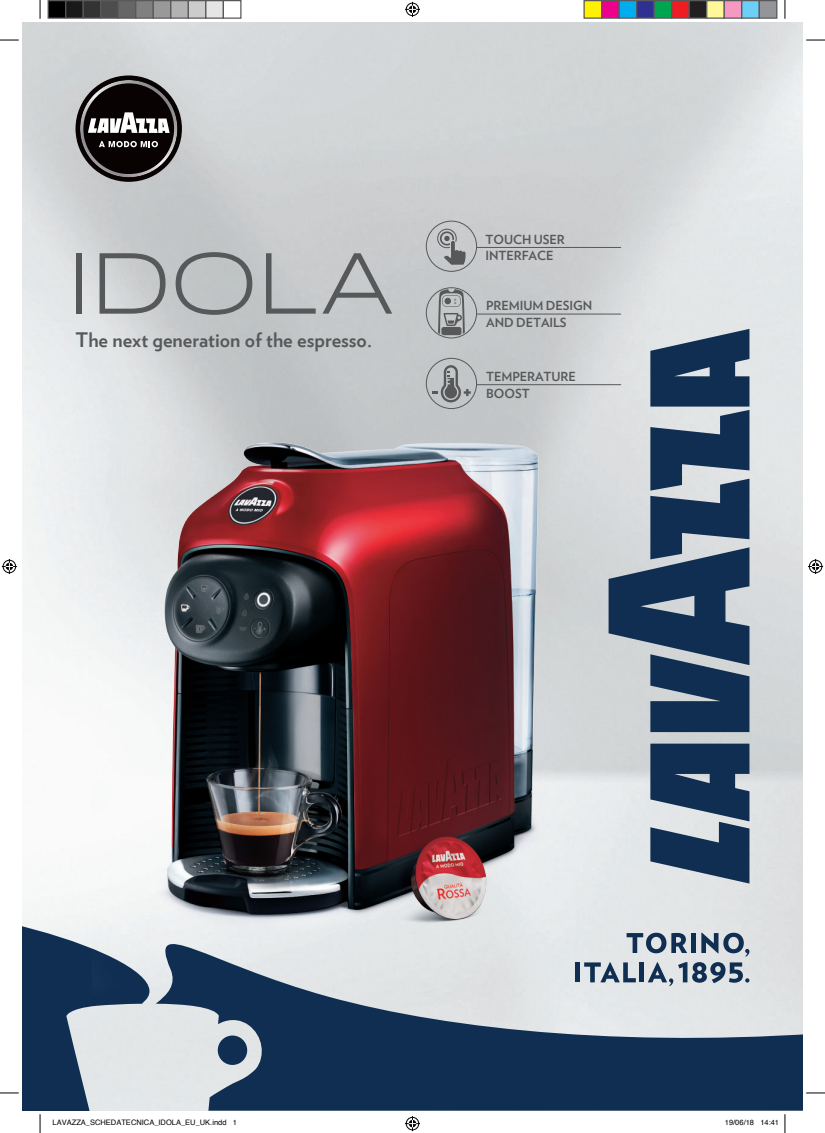
<style>
.page{position:relative;width:825px;height:1133px;background:#fff}
.page>*{position:absolute;margin:0;border:0;box-sizing:border-box;transform-origin:0 0}
.t1{font:700 20px "Verlag";color:#57585a}
.t2{font:700 12.5px/16.2px "Verlag";letter-spacing:-.005em;color:#57585a}
.t3{font:7.5px "Helvetica";color:#000}
</style>
<div class="page">
<img style="left:22px;top:22px;width:780px;height:891px">
<svg style="left:226px;top:913px;width:576px;height:197px;background:#566c83"></svg>
<div style="left:218px;top:1035px;width:29px;height:29px;background:#0f2e51;border-radius:50%"></div>
<svg style="left:75px;top:75px;width:107px;height:107px;background:#1a1615"></svg>
<svg style="left:80px;top:80px;width:97px;height:97px"></svg>
<div style="left:83px;top:83px;width:91px;height:91px;background:#080302;border-radius:50%"></div>
<svg style="left:88px;top:112px;width:81px;height:21px"></svg>
<svg style="left:99px;top:141px;width:59px;height:6px"></svg>
<div style="left:425px;top:221px;width:52px;height:51px;border:1px solid #57585a;border-radius:50%"></div>
<svg style="left:437px;top:229px;width:28px;height:36px"></svg>
<hr style="left:476px;top:247px;width:144px;height:1px;background:#57585a">
<svg style="left:650px;top:743px;width:99px;height:140px;background:#475e78"></svg>
<svg style="left:608px;top:329px;width:141px;height:403px;background:#607389"></svg>
<svg style="left:626px;top:932px;width:60px;height:21px"></svg>
<div style="left:690px;top:933px;width:5px;height:19px;background:#0f2e51"></div>
<svg style="left:620px;top:962px;width:15px;height:20px"></svg>
<div style="left:639px;top:962px;width:5px;height:20px;background:#0f2e51"></div>
<svg style="left:701px;top:932px;width:48px;height:24px"></svg>
<svg style="left:647px;top:962px;width:102px;height:24px;background:#96a3b0"></svg>
<svg style="left:438px;top:289px;width:26px;height:46px"></svg>
<div style="left:441px;top:327px;width:20px;height:8px;background:#57585a;border-radius:2px"></div>
<div style="left:425px;top:287px;width:52px;height:51px;border:1px solid #57585a;border-radius:50%"></div>
<hr style="left:476px;top:314px;width:144px;height:1px;background:#57585a">
<div style="left:425px;top:358px;width:52px;height:51px;border:1px solid #57585a;border-radius:50%"></div>
<hr style="left:476px;top:384px;width:144px;height:1px;background:#57585a">
<div style="left:76px;top:253px;width:6px;height:60px;background:#57585a"></div>
<svg style="left:99px;top:253px;width:66px;height:60px;background:#acafb0"></svg>
<svg style="left:175px;top:252px;width:77px;height:63px;background:#a9acad"></svg>
<svg style="left:266px;top:253px;width:49px;height:60px;background:#b2b5b6"></svg>
<svg style="left:322px;top:253px;width:70px;height:60px;background:#afb1b2"></svg>
<svg style="left:432px;top:365px;width:38px;height:37px"></svg>
<img style="left:90px;top:402px;width:530px;height:596px">
<svg style="left:0;top:39px;width:19px;height:2px"></svg>
<svg style="left:806px;top:39px;width:18px;height:2px"></svg>
<svg style="left:806px;top:1092px;width:18px;height:1px"></svg>
<svg style="left:39px;top:0;width:2px;height:19px"></svg>
<svg style="left:784px;top:0;width:1px;height:19px"></svg>
<svg style="left:784px;top:1114px;width:1px;height:18px"></svg>
<svg style="left:405px;top:2px;width:15px;height:15px"></svg>
<svg style="left:405px;top:1116px;width:15px;height:15px"></svg>
<svg style="left:2px;top:559px;width:15px;height:15px"></svg>
<svg style="left:808px;top:559px;width:14px;height:15px"></svg>
<div style="left:48px;top:1px;width:18px;height:17px;background:#000"></div>
<div style="left:48px;top:0;width:18px;height:19px;border:1px solid #595959"></div>
<div style="left:66px;top:1px;width:17px;height:17px;background:#191919"></div>
<div style="left:65px;top:0;width:19px;height:19px;border:1px solid #595959"></div>
<div style="left:83px;top:1px;width:18px;height:17px;background:#333"></div>
<div style="left:83px;top:0;width:18px;height:19px;border:1px solid #595959"></div>
<div style="left:101px;top:1px;width:17px;height:17px;background:#4d4d4d"></div>
<div style="left:100px;top:0;width:19px;height:19px;border:1px solid #595959"></div>
<div style="left:118px;top:1px;width:18px;height:17px;background:#666"></div>
<div style="left:118px;top:0;width:18px;height:19px;border:1px solid #595959"></div>
<div style="left:136px;top:1px;width:17px;height:17px;background:#808080"></div>
<div style="left:135px;top:0;width:19px;height:19px;border:1px solid #595959"></div>
<div style="left:153px;top:1px;width:18px;height:17px;background:#999"></div>
<div style="left:153px;top:0;width:18px;height:19px;border:1px solid #595959"></div>
<div style="left:171px;top:1px;width:17px;height:17px;background:#b2b2b2"></div>
<div style="left:170px;top:0;width:19px;height:19px;border:1px solid #595959"></div>
<div style="left:188px;top:1px;width:18px;height:17px;background:#ccc"></div>
<div style="left:188px;top:0;width:18px;height:19px;border:1px solid #595959"></div>
<div style="left:206px;top:1px;width:17px;height:17px;background:#e5e5e5"></div>
<div style="left:205px;top:0;width:19px;height:19px;border:1px solid #595959"></div>
<div style="left:223px;top:0;width:18px;height:19px;border:1px solid #595959"></div>
<div style="left:583px;top:1px;width:18px;height:17px;background:#fff101"></div>
<div style="left:583px;top:0;width:19px;height:19px;border:1px solid #595959"></div>
<div style="left:601px;top:1px;width:17px;height:17px;background:#ed028c"></div>
<div style="left:600px;top:0;width:19px;height:19px;border:1px solid #595959"></div>
<div style="left:618px;top:1px;width:18px;height:17px;background:#00aeef"></div>
<div style="left:618px;top:0;width:19px;height:19px;border:1px solid #595959"></div>
<div style="left:636px;top:1px;width:17px;height:17px;background:#2e3092"></div>
<div style="left:635px;top:0;width:19px;height:19px;border:1px solid #595959"></div>
<div style="left:653px;top:1px;width:18px;height:17px;background:#00a54f"></div>
<div style="left:653px;top:0;width:19px;height:19px;border:1px solid #595959"></div>
<div style="left:671px;top:1px;width:17px;height:17px;background:#ee1d23"></div>
<div style="left:670px;top:0;width:19px;height:19px;border:1px solid #595959"></div>
<div style="left:688px;top:1px;width:18px;height:17px;background:#231f20"></div>
<div style="left:688px;top:0;width:19px;height:19px;border:1px solid #595959"></div>
<div style="left:706px;top:1px;width:17px;height:17px;background:#fff79a"></div>
<div style="left:705px;top:0;width:19px;height:19px;border:1px solid #595959"></div>
<div style="left:723px;top:1px;width:18px;height:17px;background:#f499c2"></div>
<div style="left:723px;top:0;width:19px;height:19px;border:1px solid #595959"></div>
<div style="left:741px;top:1px;width:17px;height:17px;background:#6bcff6"></div>
<div style="left:740px;top:0;width:19px;height:19px;border:1px solid #595959"></div>
<div style="left:758px;top:1px;width:18px;height:17px;background:#939598"></div>
<div style="left:758px;top:0;width:19px;height:19px;border:1px solid #595959"></div>
<svg style="left:0;top:899px;width:226px;height:233px"></svg>
<p class="t2" style="left:485px;top:232px;width:81px">TOUCH USER<br>INTERFACE</p>
<h1 class="t1" style="left:75px;top:332px;width:298px">The next generation of the espresso.</h1>
<p class="t2" style="left:486px;top:299px;width:107px">PREMIUM DESIGN<br>AND DETAILS</p>
<p class="t2" style="left:486px;top:370px;width:91px">TEMPERATURE<br>BOOST</p>
<p class="t3" style="left:53px;top:1119px;width:186px">LAVAZZA_SCHEDATECNICA_IDOLA_EU_UK.indd 1</p>
<p class="t3" style="left:724px;top:1119px;width:56px">19/06/18 14:41</p>
</div>
